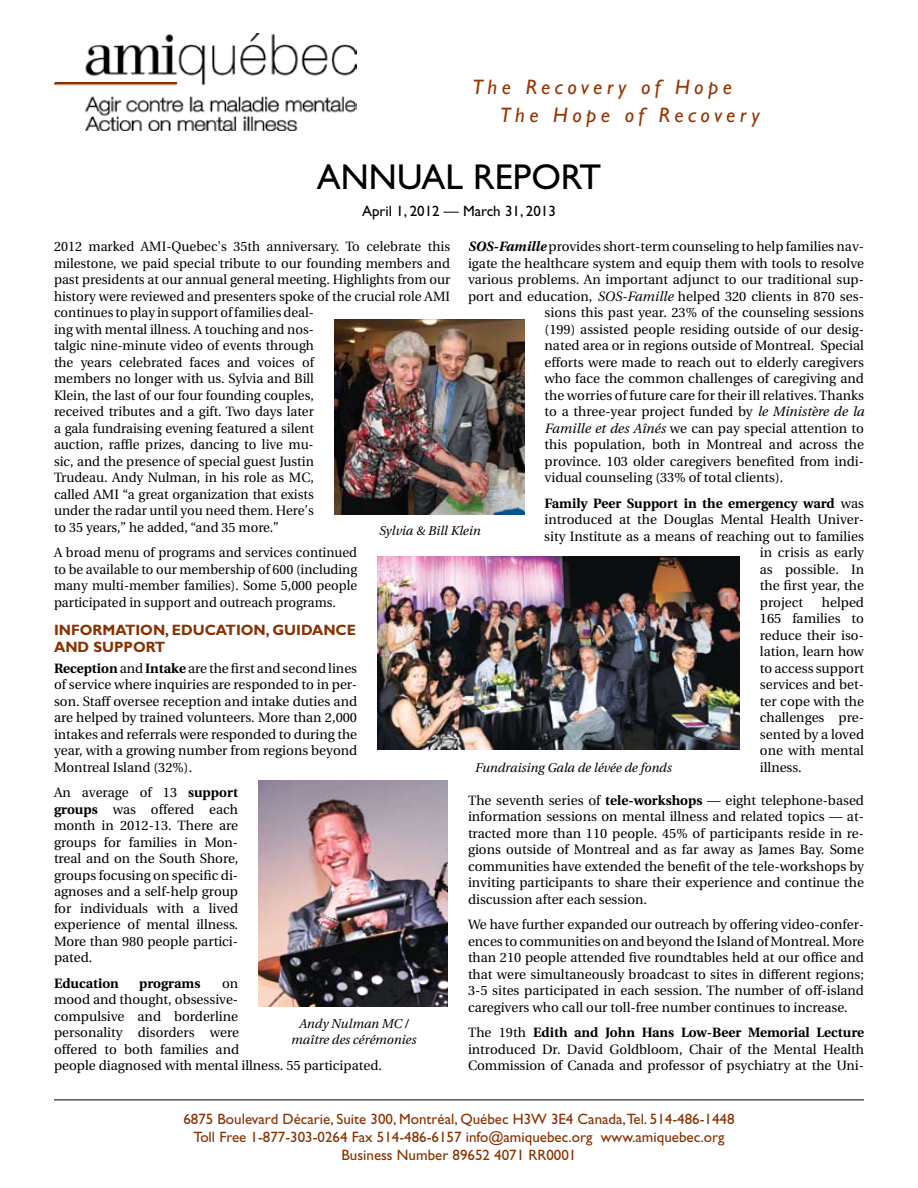
<style>
.page{position:relative;width:918px;height:1188px;background:#fff}
.page>*{position:absolute;margin:0;border:0;box-sizing:border-box;transform-origin:0 0}
.t1{font:36px "Gill Sans";color:#000}
.t2{font:italic 21px/28.5px "Gill Sans";letter-spacing:.21em;color:#983400}
.t3{font:15px/18px "Gill Sans";color:#893101;text-align:center}
.t4{font:700 15px/16.5px "Gill Sans";color:#893101}
.t5{font:15px "Gill Sans";color:#000}
.t6{font:13.5px/16.5px "Utopia";color:#000;text-align:justify}
.t7{font:700 13.5px "Utopia";color:#000}
.t8{font:italic 12.75px/15.3px "Utopia";color:#000;text-align:center}
.s1{font-weight:700;font-style:italic}
.s2{font-style:italic}
.s3{font-weight:400}
.s4{font-weight:700}
</style>
<div class="page">
<img style="left:54px;top:34px;width:302px;height:96px">
<hr style="left:55px;top:82px;width:122px;height:2px;background:#893101">
<hr style="left:54px;top:1100px;width:810px;height:1px;background:#000">
<img style="left:334px;top:319px;width:190px;height:195px">
<img style="left:377px;top:557px;width:363px;height:192px">
<img style="left:258px;top:781px;width:189px;height:225px">
<h2 class="t2" style="left:500px;top:72px;width:261px;text-indent:-28px">The Recovery of Hope<br>The Hope of Recovery</h2>
<h1 class="t1" style="left:317px;top:156px;width:286px">ANNUAL REPORT</h1>
<p class="t5" style="left:362px;top:203px;width:195px">April 1, 2012 — March 31, 2013</p>
<p class="t6" style="left:468px;top:239px;width:397px"><span class="s1">SOS-Famille</span> provides short-term counseling to help families nav-</p>
<p class="t6" style="left:468px;top:255px;width:398px">igate the healthcare system and equip them with tools to resolve</p>
<p class="t6" style="left:468px;top:272px;width:397px">various problems. An important adjunct to our traditional sup-</p>
<p class="t6" style="left:468px;top:288px;width:397px">port and education, <span class="s2">SOS-Famille</span> helped 320 clients in 870 ses-</p>
<p class="t6" style="left:545px;top:305px;width:321px">sions this past year. 23% of the counseling sessions</p>
<p class="t6" style="left:545px;top:321px;width:321px">(199) assisted people residing outside of our desig-</p>
<p class="t6" style="left:545px;top:338px;width:321px">nated area or in regions outside of Montreal. Special</p>
<p class="t6" style="left:545px;top:354px;width:321px">efforts were made to reach out to elderly caregivers</p>
<p class="t6" style="left:545px;top:371px;width:321px">who face the common challenges of caregiving and</p>
<p class="t6" style="left:545px;top:387px;width:321px">the worries of future care for their ill relatives. Thanks</p>
<p class="t6" style="left:545px;top:404px;width:321px">to a three-year project funded by <span class="s2">le Ministère de la</span></p>
<p class="t6" style="left:545px;top:420px;width:321px"><span class="s2">Famille et des Aînés</span> we can pay special attention to</p>
<p class="t6" style="left:545px;top:437px;width:321px">this population, both in Montreal and across the</p>
<p class="t6" style="left:545px;top:453px;width:321px">province. 103 older caregivers benefited from indi-</p>
<p class="t6" style="left:545px;top:470px;width:240px">vidual counseling (33% of total clients).</p>
<p class="t7" style="left:545px;top:495px;width:321px">Family Peer Support in the emergency ward <span class="s3">was</span></p>
<p class="t6" style="left:545px;top:512px;width:321px">introduced at the Douglas Mental Health Univer-</p>
<p class="t6" style="left:544px;top:528px;width:321px">sity Institute as a means of reaching out to families</p>
<p class="t6" style="left:760px;top:545px;width:106px">in crisis as early</p>
<p class="t6" style="left:760px;top:561px;width:106px">as possible. In</p>
<p class="t6" style="left:760px;top:578px;width:106px">the first year, the</p>
<p class="t6" style="left:760px;top:594px;width:45px">project</p>
<p class="t6" style="left:54px;top:239px;width:398px;text-align:left">2012 marked AMI-Quebec's 35th anniversary. To celebrate this milestone, we paid special tribute to our founding members and past presidents at our annual general meeting. Highlights from our history were reviewed and presenters spoke of the crucial role AMI continues to play in support of families deal-<br>ing with mental illness. A touching and nos-<br>talgic nine-minute video of events through<br>the years celebrated faces and voices of<br>members no longer with us. Sylvia and Bill<br>Klein, the last of our four founding couples,<br>received tributes and a gift. Two days later<br>a gala fundraising evening featured a silent<br>auction, raffle prizes, dancing to live mu-<br>sic, and the presence of special guest Justin<br>Trudeau. Andy Nulman, in his role as MC,<br>called AMI “a great organization that exists<br>under the radar until you need them. Here's<br>to 35 years,” he added, “and 35 more.”</p>
<p class="t6" style="left:54px;top:545px;width:305px">A broad menu of programs and services continued to be available to our membership of 600 (including many multi-member families). Some 5,000 people participated in support and outreach programs.</p>
<p class="t4" style="left:54px;top:622px;width:304px">INFORMATION, EDUCATION, GUIDANCE<br>AND SUPPORT</p>
<p class="t6" style="left:54px;top:660px;width:305px"><span class="s4">Reception</span> and <span class="s4">Intake</span> are the first and second lines of service where inquiries are responded to in per&shy;son. Staff oversee reception and intake duties and are helped by trained volunteers. More than 2,000 intakes and referrals were responded to during the year, with a growing number from regions beyond Montreal Island (32%).</p>
<p class="t6" style="left:54px;top:785px;width:186px">An average of 13 <span class="s4">support groups</span> was offered each month in 2012-13. There are groups for families in Mon&shy;treal and on the South Shore, groups focusing on specific di&shy;agnoses and a self-help group for individuals with a lived experience of mental illness.<br>More than 980 people partici&shy;pated.</p>
<p class="t7" style="left:54px;top:975px;width:66px">Education</p>
<p class="t7" style="left:139px;top:975px;width:63px">programs</p>
<p class="t8" style="left:379px;top:524px;width:103px">Sylvia &amp; Bill Klein</p>
<p class="t6" style="left:760px;top:594px;width:106px;text-indent:62px">helped 165 families to reduce their iso&shy;lation, learn how to access support services and bet&shy;ter cope with the challenges pre&shy;sented by a loved one with mental illness.</p>
<p class="t6" style="left:468px;top:792px;width:398px">The seventh series of <span class="s4">tele-workshops</span> — eight telephone-based information sessions on mental illness and related topics — at&shy;tracted more than 110 people. 45% of participants reside in re&shy;gions outside of Montreal and as far away as James Bay. Some communities have extended the benefit of the tele-workshops by inviting participants to share their experience and continue the discussion after each session.</p>
<p class="t6" style="left:468px;top:917px;width:398px">We have further expanded our outreach by offering video-confer&shy;ences to communities on and beyond the Island of Montreal. More than 210 people attended five roundtables held at our office and that were simultaneously broadcast to sites in different regions; 3-5 sites participated in each session. The number of off-island caregivers who call our toll-free number continues to increase.</p>
<p class="t6" style="left:468px;top:1025px;width:398px">The 19th <span class="s4">Edith and John Hans Low-Beer Memorial Lecture </span>introduced Dr. David Goldbloom, Chair of the Mental Health Commission of Canada and professor of psychiatry at the Uni-</p>
<p class="t8" style="left:475px;top:761px;width:198px">Fundraising Gala de lévée de fonds</p>
<p class="t6" style="left:54px;top:975px;width:330px;text-align:left;text-indent:168px">on<br>mood and thought, obsessive-<br>compulsive and borderline<br>personality disorders were<br>offered to both families and<br>people diagnosed with mental illness. 55 participated.</p>
<p class="t8" style="left:291px;top:1017px;width:127px">Andy Nulman MC / maître des cérémonies</p>
<p class="t3" style="left:183px;top:1110px;width:553px">6875 Boulevard Décarie, Suite 300, Montréal, Québec H3W 3E4 Canada,Tel. 514-486-1448<br>Toll Free 1-877-303-0264 Fax 514-486-6157 info@amiquebec.org www.amiquebec.org<br>Business Number 89652 4071 RR0001</p>
</div>
